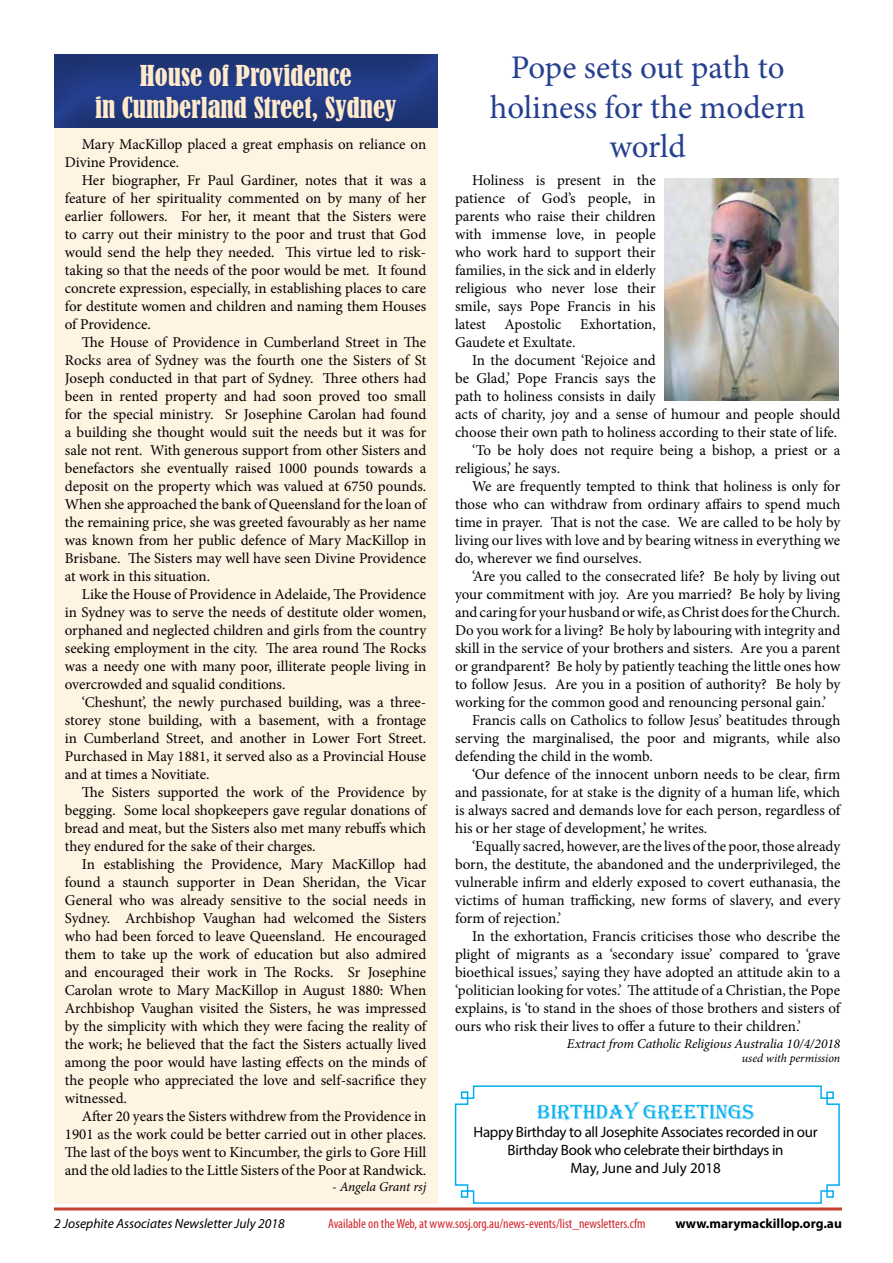
<style>
.page{position:relative;width:893px;height:1263px;background:#fff}
.page>*{position:absolute;margin:0;border:0;box-sizing:border-box;transform-origin:0 0}
.t1{font:33px/39.6px "Minion Pro";letter-spacing:-.005em;color:#25408f;text-align:center}
.t2{font:condensed 27px/32.4px "Bernard";color:#ffeacb;text-align:center}
.t3{font:21px "Alfredo";color:#00aeef}
.t4{font:15px/18px "Minion Pro";letter-spacing:-.005em;color:#000;text-align:justify}
.t5{font:15px/18px "Myriad Pro";letter-spacing:-.02em;color:#000;text-align:center}
.t6{font:condensed 13.5px "Myriad Pro";color:#d2232a}
.t7{font:italic 13.5px "Minion Pro";letter-spacing:-.01em;color:#000}
.t8{font:italic 13.5px "Myriad Pro";color:#000}
.t9{font:700 13.5px "Myriad Pro";color:#000}
.t10{font:italic 12px "Minion Pro";letter-spacing:-.005em;color:#000}
</style>
<div class="page">
<hr style="left:54px;top:1207px;width:788px;height:3px;background:#c43f30">
<div style="left:54px;top:121px;width:383px;height:1082px;background:#fff3e1"></div>
<div style="left:53px;top:51px;width:387px;height:77px;background:#000;opacity:.5"></div>
<img style="left:664px;top:179px;width:175px;height:221px">
<svg style="left:454px;top:1085px;width:386px;height:119px"></svg>
<h2 class="t2" style="left:95px;top:60px;width:303px">House of Providence<br>in Cumberland Street, Sydney</h2>
<p class="t4" style="left:65px;top:135px;width:363px;text-indent:17px">Mary MacKillop placed a great emphasis on reliance on<br>Divine Providence.</p>
<p class="t4" style="left:65px;top:171px;width:363px;text-indent:17px">Her biographer, Fr Paul Gardiner, notes that it was a feature of her spirituality commented on by many of her earlier followers. For her, it meant that the Sisters were to carry out their ministry to the poor and trust that God would send the help they needed. This virtue led to risk&shy;taking so that the needs of the poor would be met. It found concrete expression, especially, in establishing places to care for destitute women and children and naming them Houses of Providence.</p>
<p class="t4" style="left:65px;top:333px;width:363px;text-indent:17px">The House of Providence in Cumberland Street in The Rocks area of Sydney was the fourth one the Sisters of St Joseph conducted in that part of Sydney. Three others had been in rented property and had soon proved too small for the special ministry. Sr Josephine Carolan had found a building she thought would suit the needs but it was for sale not rent. With generous support from other Sisters and benefactors she eventually raised 1000 pounds towards a deposit on the property which was valued at 6750 pounds.<br>When she approached the bank of Queensland for the loan of the remaining price, she was greeted favourably as her name was known from her public defence of Mary MacKillop in Brisbane. The Sisters may well have seen Divine Providence at work in this situation.</p>
<p class="t4" style="left:65px;top:585px;width:363px;text-indent:17px">Like the House of Providence in Adelaide, The Providence in Sydney was to serve the needs of destitute older women, orphaned and neglected children and girls from the country seeking employment in the city. The area round The Rocks was a needy one with many poor, illiterate people living in overcrowded and squalid conditions.</p>
<p class="t4" style="left:65px;top:693px;width:363px;text-indent:17px">‘Cheshunt’, the newly purchased building, was a three&shy;storey stone building, with a basement, with a frontage in Cumberland Street, and another in Lower Fort Street.<br>Purchased in May 1881, it served also as a Provincial House and at times a Novitiate.</p>
<p class="t4" style="left:65px;top:783px;width:363px;text-indent:17px">The Sisters supported the work of the Providence by begging. Some local shopkeepers gave regular donations of bread and meat, but the Sisters also met many rebuffs which they endured for the sake of their charges.</p>
<p class="t4" style="left:65px;top:855px;width:363px;text-indent:17px">In establishing the Providence, Mary MacKillop had found a staunch supporter in Dean Sheridan, the Vicar General who was already sensitive to the social needs in Sydney. Archbishop Vaughan had welcomed the Sisters who had been forced to leave Queensland. He encouraged them to take up the work of education but also admired and encouraged their work in The Rocks. Sr Josephine Carolan wrote to Mary MacKillop in August 1880: When Archbishop Vaughan visited the Sisters, he was impressed by the simplicity with which they were facing the reality of the work; he believed that the fact the Sisters actually lived among the poor would have lasting effects on the minds of the people who appreciated the love and self-sacrifice they witnessed.</p>
<p class="t4" style="left:65px;top:1107px;width:363px;text-indent:17px">After 20 years the Sisters withdrew from the Providence in 1901 as the work could be better carried out in other places.<br>The last of the boys went to Kincumber, the girls to Gore Hill and the old ladies to the Little Sisters of the Poor at Randwick.</p>
<p class="t7" style="left:332px;top:1177px;width:96px">- Angela Grant rsj</p>
<h1 class="t1" style="left:490px;top:48px;width:317px">Pope sets out path to holiness for the modern world</h1>
<p class="t4" style="left:455px;top:172px;width:202px;text-indent:17px">Holiness is present in the patience of God’s people, in parents who raise their children with immense love, in people who work hard to support their families, in the sick and in elderly religious who never lose their smile, says Pope Francis in his latest Apostolic Exhortation, Gaudete et Exultate.</p>
<p class="t4" style="left:472px;top:352px;width:185px">In the document ‘Rejoice and</p>
<p class="t4" style="left:455px;top:370px;width:202px">be Glad,’ Pope Francis says the</p>
<p class="t4" style="left:455px;top:388px;width:202px">path to holiness consists in daily</p>
<p class="t4" style="left:455px;top:406px;width:387px">acts of charity, joy and a sense of humour and people should</p>
<p class="t4" style="left:455px;top:424px;width:384px">choose their own path to holiness according to their state of life.</p>
<p class="t4" style="left:472px;top:442px;width:370px">‘To be holy does not require being a bishop, a priest or a</p>
<p class="t4" style="left:455px;top:460px;width:107px">religious,’ he says.</p>
<p class="t4" style="left:472px;top:478px;width:370px">We are frequently tempted to think that holiness is only for</p>
<p class="t4" style="left:455px;top:496px;width:387px">those who can withdraw from ordinary affairs to spend much</p>
<p class="t4" style="left:455px;top:514px;width:387px">time in prayer. That is not the case. We are called to be holy by</p>
<p class="t4" style="left:455px;top:532px;width:387px">living our lives with love and by bearing witness in everything we</p>
<p class="t4" style="left:455px;top:550px;width:188px">do, wherever we find ourselves.</p>
<p class="t4" style="left:472px;top:568px;width:370px">‘Are you called to the consecrated life? Be holy by living out</p>
<p class="t4" style="left:455px;top:586px;width:387px">your commitment with joy. Are you married? Be holy by living</p>
<p class="t4" style="left:455px;top:604px;width:387px">and caring for your husband or wife, as Christ does for the Church.</p>
<p class="t4" style="left:455px;top:622px;width:387px">Do you work for a living? Be holy by labouring with integrity and</p>
<p class="t4" style="left:455px;top:640px;width:387px">skill in the service of your brothers and sisters. Are you a parent</p>
<p class="t4" style="left:455px;top:658px;width:387px">or grandparent? Be holy by patiently teaching the little ones how</p>
<p class="t4" style="left:455px;top:676px;width:387px">to follow Jesus. Are you in a position of authority? Be holy by</p>
<p class="t4" style="left:455px;top:694px;width:373px">working for the common good and renouncing personal gain.’</p>
<p class="t4" style="left:472px;top:712px;width:370px">Francis calls on Catholics to follow Jesus’ beatitudes through</p>
<p class="t4" style="left:455px;top:730px;width:387px">serving the marginalised, the poor and migrants, while also</p>
<p class="t4" style="left:455px;top:748px;width:199px">defending the child in the womb.</p>
<p class="t4" style="left:472px;top:766px;width:370px">‘Our defence of the innocent unborn needs to be clear, firm</p>
<p class="t4" style="left:455px;top:784px;width:387px">and passionate, for at stake is the dignity of a human life, which</p>
<p class="t4" style="left:455px;top:802px;width:387px">is always sacred and demands love for each person, regardless of</p>
<p class="t4" style="left:455px;top:820px;width:254px">his or her stage of development,’ he writes.</p>
<p class="t4" style="left:472px;top:838px;width:370px">‘Equally sacred, however, are the lives of the poor, those already</p>
<p class="t4" style="left:455px;top:856px;width:387px">born, the destitute, the abandoned and the underprivileged, the</p>
<p class="t4" style="left:455px;top:874px;width:387px">vulnerable infirm and elderly exposed to covert euthanasia, the</p>
<p class="t4" style="left:455px;top:892px;width:387px">victims of human trafficking, new forms of slavery, and every</p>
<p class="t4" style="left:455px;top:910px;width:108px">form of rejection.’</p>
<p class="t4" style="left:472px;top:928px;width:370px">In the exhortation, Francis criticises those who describe the</p>
<p class="t4" style="left:455px;top:946px;width:387px">plight of migrants as a ‘secondary issue’ compared to ‘grave</p>
<p class="t4" style="left:455px;top:964px;width:387px">bioethical issues,’ saying they have adopted an attitude akin to a</p>
<p class="t4" style="left:455px;top:982px;width:387px">‘politician looking for votes.’ The attitude of a Christian, the Pope</p>
<p class="t4" style="left:455px;top:1000px;width:387px">explains, is ‘to stand in the shoes of those brothers and sisters of</p>
<p class="t4" style="left:455px;top:1018px;width:347px">ours who risk their lives to offer a future to their children.’</p>
<p class="t7" style="left:567px;top:1034px;width:275px">Extract from Catholic Religious Australia 10/4/2018</p>
<p class="t10" style="left:742px;top:1050px;width:100px">used with permission</p>
<h3 class="t3" style="left:537px;top:1100px;width:218px">BIRTHDAY GREETINGS</h3>
<p class="t5" style="left:474px;top:1123px;width:346px">Happy Birthday to all Josephite Associates recorded in our<br>Birthday Book who celebrate their birthdays in<br>May, June and July 2018</p>
<p class="t8" style="left:54px;top:1215px;width:232px">2 Josephite Associates Newsletter July 2018</p>
<p class="t6" style="left:328px;top:1216px;width:319px">Available on the Web, at www.sosj.org.au/news-events/list_newsletters.cfm</p>
<p class="t9" style="left:675px;top:1215px;width:168px">www.marymackillop.org.au</p>
</div>
